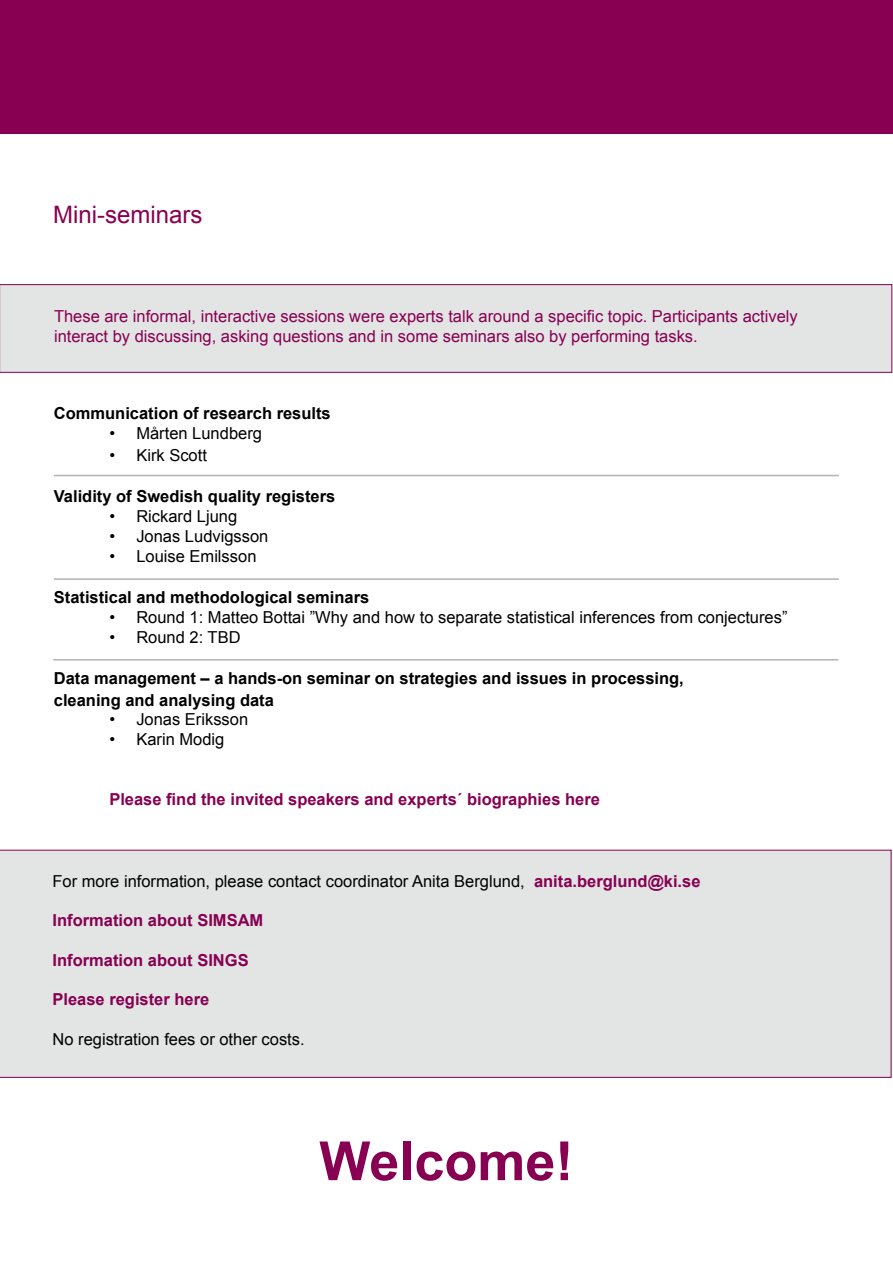
<style>
.page{position:relative;width:893px;height:1263px;background:#fff}
.page>*{position:absolute;margin:0;border:0;box-sizing:border-box;transform-origin:0 0}
.t1{font:700 54px "Arial";color:#870052}
.t2{font:24px "Arial";color:#870052}
.t3{font:16.5px "Arial";color:#000}
.t4{font:700 16.5px/21.6px "Arial";color:#000}
.t5{font:16.5px/19.8px "Arial";color:#870052}
.t6{font:700 16.5px "Arial";color:#870052}
.s1{font-weight:700;color:#870052}
</style>
<div class="page">
<div style="left:0;top:850px;width:891px;height:228px;background:#e3e4e4"></div>
<div style="left:0;top:0;width:893px;height:134px;background:#870052"></div>
<hr style="left:53px;top:659px;width:785px;height:1px;background:#b1b3b4">
<hr style="left:54px;top:475px;width:785px;height:1px;background:#b1b3b4">
<hr style="left:54px;top:578px;width:785px;height:2px;background:#b1b3b4">
<div style="left:0;top:285px;width:892px;height:87px;background:#e3e4e4"></div>
<div style="left:0;top:284px;width:892px;height:89px;border:1px solid #870052"></div>
<h2 class="t2" style="left:53px;top:199px;width:151px">Mini-seminars</h2>
<p class="t5" style="left:54px;top:307px;width:745px">These are informal, interactive sessions were experts talk around a specific topic. Participants actively interact by discussing, asking questions and in some seminars also by performing tasks.</p>
<p class="t4" style="left:54px;top:403px;width:278px">Communication of research results</p>
<p class="t3" style="left:109px;top:422px;width:154px">• Mårten Lundberg</p>
<p class="t3" style="left:109px;top:444px;width:99px">• Kirk Scott</p>
<p class="t4" style="left:54px;top:486px;width:283px">Validity of Swedish quality registers</p>
<p class="t3" style="left:109px;top:505px;width:129px">• Rickard Ljung</p>
<p class="t3" style="left:109px;top:525px;width:161px">• Jonas Ludvigsson</p>
<p class="t3" style="left:109px;top:545px;width:149px">• Louise Emilsson</p>
<p class="t4" style="left:54px;top:587px;width:317px">Statistical and methodological seminars</p>
<p class="t3" style="left:109px;top:606px;width:680px">• Round 1: Matteo Bottai ”Why and how to separate statistical inferences from conjectures”</p>
<p class="t3" style="left:109px;top:626px;width:133px">• Round 2: TBD</p>
<p class="t4" style="left:54px;top:668px;width:631px">Data management – a hands-on seminar on strategies and issues in processing, cleaning and analysing data</p>
<p class="t3" style="left:109px;top:709px;width:140px">• Jonas Eriksson</p>
<p class="t3" style="left:109px;top:728px;width:117px">• Karin Modig</p>
<p class="t6" style="left:109px;top:788px;width:492px">Please find the invited speakers and experts´ biographies here</p>
<p class="t3" style="left:52px;top:870px;width:649px">For more information, please contact coordinator Anita Berglund, <span class="s1">anita.berglund@ki.se</span></p>
<p class="t6" style="left:52px;top:909px;width:212px">Information about SIMSAM</p>
<p class="t6" style="left:52px;top:949px;width:198px">Information about SINGS</p>
<p class="t6" style="left:52px;top:989px;width:158px">Please register here</p>
<p class="t3" style="left:52px;top:1028px;width:254px">No registration fees or other costs.</p>
<h1 class="t1" style="left:319px;top:1125px;width:256px">Welcome!</h1>
</div>
